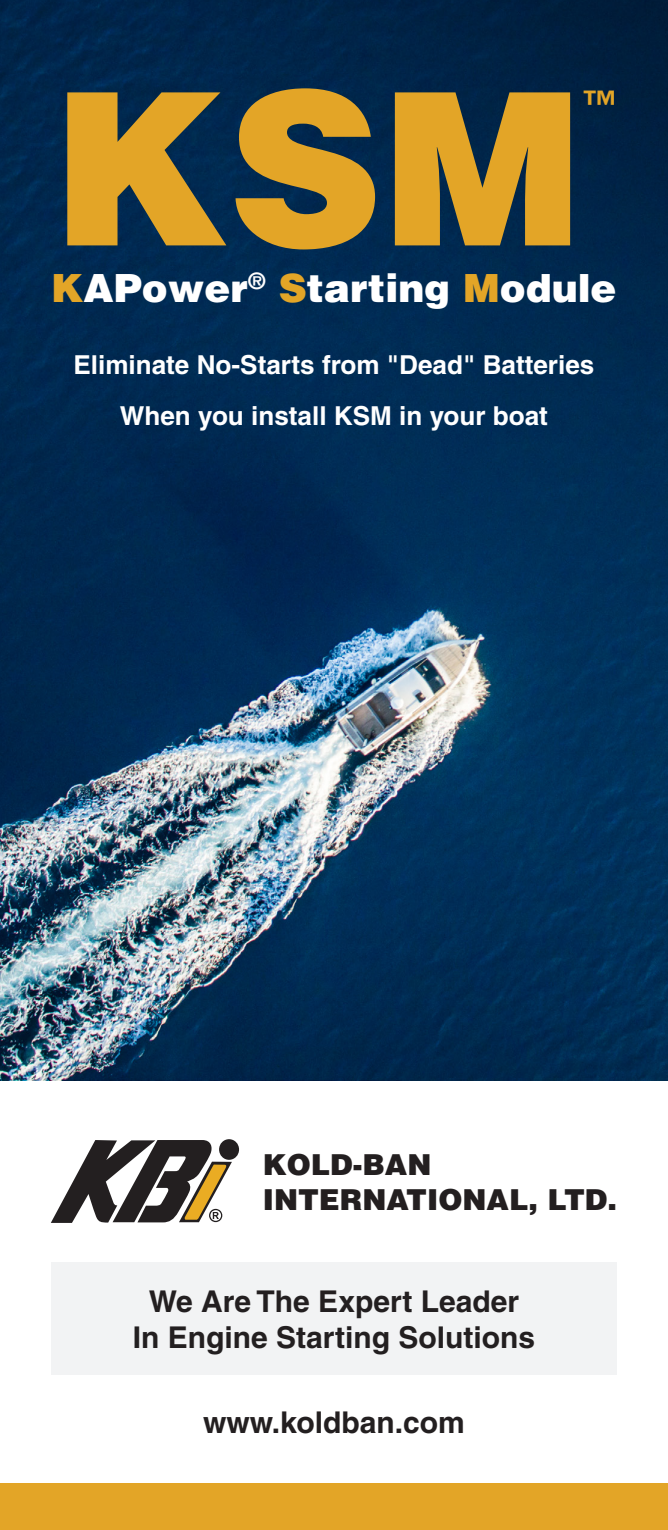
<style>
.page{position:relative;width:668px;height:1530px;background:#fff}
.page>*{position:absolute;margin:0;border:0;box-sizing:border-box;transform-origin:0 0}
.t1{font:900 212.5px "Helvetica";color:#e3a527}
.t2{font:900 38.75px "Helvetica";color:#fff}
.t3{font:900 35.25px "Helvetica";color:#e3a527}
.t4{font:700 30px/36px "Helvetica";color:#231f20;text-align:center}
.t5{font:900 29px/34.8px "Helvetica";color:#231f20}
.t6{font:700 26px "Helvetica";color:#fff}
.s1{color:#e3a527}
</style>
<div class="page">
<img style="left:0;top:0;width:667px;height:1080px">
<div style="left:51px;top:1263px;width:565px;height:112px;background:#f2f3f4"></div>
<svg style="left:51px;top:1140px;width:181px;height:83px"></svg>
<div style="left:219px;top:1139px;width:20px;height:21px;background:#231f20;border-radius:50%"></div>
<div style="left:0;top:1484px;width:667px;height:46px;background:#e3a527"></div>
<p class="t1" style="left:51px;top:30px;width:533px">KSM</p>
<p class="t3" style="left:582px;top:81px;width:35px">™</p>
<p class="t2" style="left:51px;top:263px;width:566px"><span class="s1">K</span>APower<sup>®</sup> <span class="s1">S</span>tarting <span class="s1">M</span>odule</p>
<p class="t6" style="left:73px;top:349px;width:522px">Eliminate No-Starts from "Dead" Batteries</p>
<p class="t6" style="left:120px;top:400px;width:429px">When you install KSM in your boat</p>
<p class="t5" style="left:263px;top:1147px;width:355px">KOLD-BAN<br>INTERNATIONAL, LTD.</p>
<p class="t4" style="left:133px;top:1283px;width:404px">We Are The Expert Leader<br>In Engine Starting Solutions</p>
<p class="t4" style="left:203px;top:1403px;width:263px">www.koldban.com</p>
</div>
